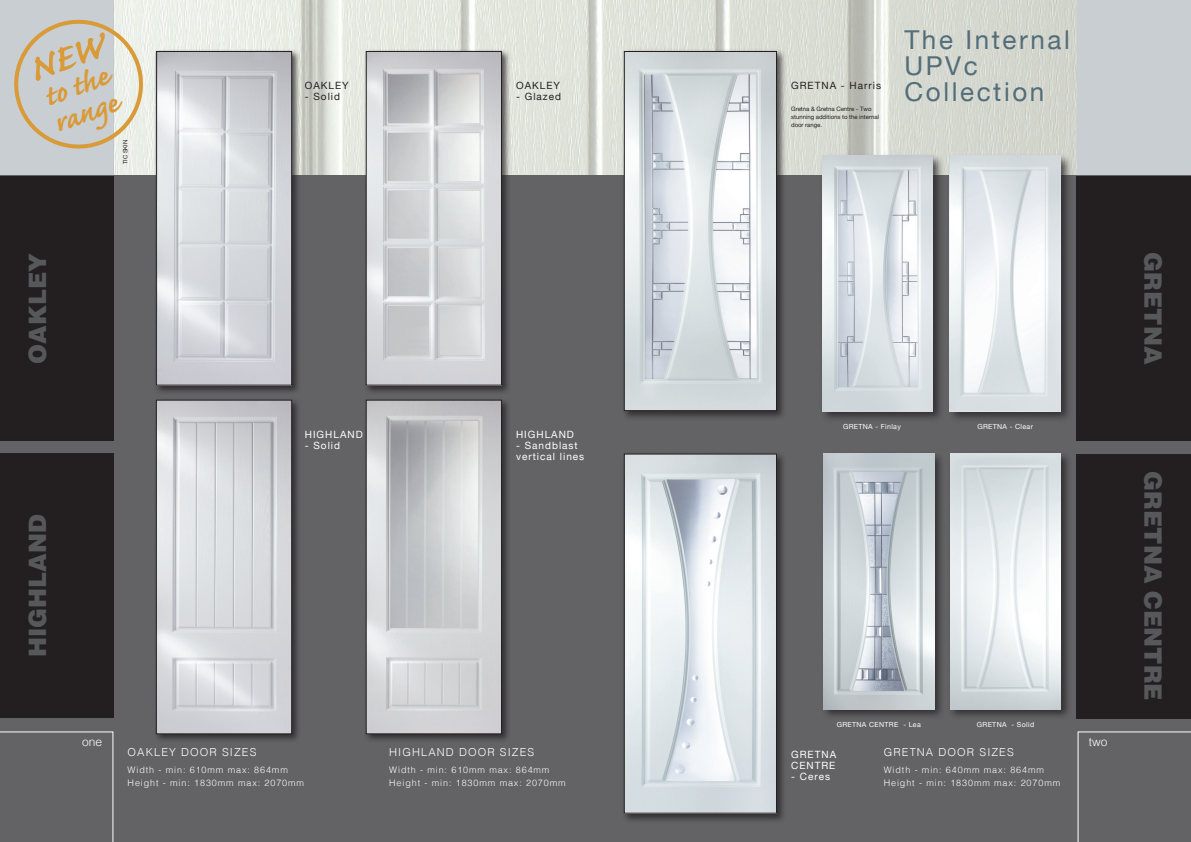
<style>
.page{position:relative;width:1191px;height:842px;background:#fff}
.page>*{position:absolute;margin:0;border:0;box-sizing:border-box;transform-origin:0 0}
.t1{font:700 36px/28px "Caflisch Script";color:#d99a38}
.t2{font:26px/26px "Helvetica Neue";letter-spacing:.1em;color:#536d79}
.t3{font:900 24px "Helvetica";color:#57585a}
.t4{font:300 12px "Helvetica";color:#fff}
.t5{font:300 11px "Helvetica";letter-spacing:.1em;color:#fff}
.t6{font:10px/11px "Helvetica Neue";letter-spacing:.1em;color:#fff}
.t7{font:10px "Helvetica Neue";letter-spacing:.1em;color:#231f20}
.t8{font:300 9px/12.8px "Helvetica";letter-spacing:.1em;color:#fff}
.t9{font:7px "Helvetica Neue";letter-spacing:.05em;color:#fff}
.t10{font:6px/8px "Helvetica Neue";color:#231f20}
</style>
<div class="page">
<img style="left:113px;top:0;width:964px;height:176px">
<div style="left:0;top:0;width:113px;height:176px;background:#c9ced2"></div>
<div style="left:1077px;top:0;width:114px;height:176px;background:#c9ced2"></div>
<div style="left:0;top:176px;width:1191px;height:666px;background:#636366"></div>
<div style="left:0;top:176px;width:113px;height:265px;background:#231f20"></div>
<div style="left:0;top:453px;width:113px;height:265px;background:#231f20"></div>
<svg style="left:0;top:731px;width:113px;height:111px"></svg>
<div style="left:1077px;top:176px;width:114px;height:265px;background:#231f20"></div>
<div style="left:621px;top:451px;width:166px;height:372px;background:#231f20;opacity:.75"></div>
<img style="left:626px;top:456px;width:149px;height:356px">
<div style="left:624px;top:454px;width:153px;height:360px;border:1px solid #231f20"></div>
<div style="left:821px;top:451px;width:124px;height:269px;background:#231f20;opacity:.75"></div>
<img style="left:823px;top:454px;width:111px;height:255px">
<div style="left:621px;top:49px;width:166px;height:372px;background:#231f20;opacity:.75"></div>
<img style="left:626px;top:53px;width:149px;height:356px">
<div style="left:624px;top:51px;width:153px;height:360px;border:1px solid #231f20"></div>
<div style="left:154px;top:49px;width:147px;height:346px;background:#231f20;opacity:.75"></div>
<img style="left:158px;top:53px;width:132px;height:331px">
<div style="left:156px;top:51px;width:136px;height:335px;border:1px solid #231f20"></div>
<div style="left:364px;top:49px;width:147px;height:346px;background:#231f20;opacity:.75"></div>
<img style="left:368px;top:53px;width:132px;height:331px">
<div style="left:366px;top:51px;width:136px;height:335px;border:1px solid #231f20"></div>
<div style="left:154px;top:398px;width:147px;height:346px;background:#231f20;opacity:.75"></div>
<img style="left:158px;top:402px;width:132px;height:330px">
<div style="left:156px;top:400px;width:136px;height:334px;border:1px solid #231f20"></div>
<div style="left:364px;top:398px;width:147px;height:346px;background:#231f20;opacity:.75"></div>
<img style="left:368px;top:402px;width:132px;height:330px">
<div style="left:366px;top:400px;width:136px;height:334px;border:1px solid #231f20"></div>
<svg style="left:1077px;top:731px;width:114px;height:111px"></svg>
<div style="left:947px;top:451px;width:125px;height:269px;background:#231f20;opacity:.75"></div>
<img style="left:950px;top:454px;width:110px;height:255px">
<div style="left:819px;top:153px;width:126px;height:270px;background:#231f20;opacity:.75"></div>
<img style="left:822px;top:156px;width:111px;height:255px">
<div style="left:947px;top:153px;width:125px;height:270px;background:#231f20;opacity:.75"></div>
<img style="left:950px;top:156px;width:110px;height:255px">
<div style="left:1077px;top:454px;width:114px;height:264px;background:#231f20"></div>
<svg style="left:14px;top:14px;width:135px;height:141px"></svg>
<h1 class="t1" style="left:41px;top:86px;width:68px;rotate:-20deg">to the range</h1>
<p class="t10" style="left:122px;top:164px;width:26px;rotate:-90deg">TIC SKIN</p>
<p class="t7" style="left:305px;top:78px;width:45px">OAKLEY</p>
<p class="t7" style="left:305px;top:89px;width:37px">- Solid</p>
<p class="t7" style="left:516px;top:78px;width:45px">OAKLEY</p>
<p class="t7" style="left:516px;top:89px;width:46px">- Glazed</p>
<h3 class="t3" style="left:22px;top:364px;width:112px;rotate:-90deg">OAKLEY</h3>
<h3 class="t3" style="left:22px;top:657px;width:144px;rotate:-90deg">HIGHLAND</h3>
<p class="t6" style="left:305px;top:429px;width:59px">HIGHLAND</p>
<p class="t6" style="left:305px;top:440px;width:37px">- Solid</p>
<p class="t6" style="left:516px;top:429px;width:59px">HIGHLAND</p>
<p class="t6" style="left:516px;top:440px;width:70px">- Sandblast vertical lines</p>
<h3 class="t4" style="left:82px;top:731px;width:22px">one</h3>
<p class="t5" style="left:128px;top:743px;width:130px">OAKLEY DOOR SIZES</p>
<p class="t8" style="left:128px;top:763px;width:178px">Width - min: 610mm max: 864mm<br>Height - min: 1830mm max: 2070mm</p>
<p class="t5" style="left:389px;top:743px;width:147px">HIGHLAND DOOR SIZES</p>
<p class="t8" style="left:389px;top:763px;width:178px">Width - min: 610mm max: 864mm<br>Height - min: 1830mm max: 2070mm</p>
<p class="t7" style="left:791px;top:78px;width:91px">GRETNA - Harris</p>
<p class="t10" style="left:791px;top:105px;width:89px">Gretna &amp; Gretna Centre - Two stunning additions to the internal door range.</p>
<h2 class="t2" style="left:904px;top:28px;width:167px">The Internal<br>UPVc<br>Collection</h2>
<p class="t9" style="left:843px;top:421px;width:59px">GRETNA - Finlay</p>
<p class="t9" style="left:977px;top:421px;width:57px">GRETNA - Clear</p>
<p class="t9" style="left:836px;top:720px;width:86px">GRETNA CENTRE - Lea</p>
<p class="t9" style="left:977px;top:720px;width:59px">GRETNA - Solid</p>
<p class="t6" style="left:791px;top:749px;width:46px">GRETNA<br>CENTRE</p>
<p class="t6" style="left:791px;top:771px;width:40px">- Ceres</p>
<p class="t5" style="left:883px;top:743px;width:132px">GRETNA DOOR SIZES</p>
<p class="t8" style="left:883px;top:763px;width:178px">Width - min: 640mm max: 864mm<br>Height - min: 1830mm max: 2070mm</p>
<h3 class="t4" style="left:1089px;top:731px;width:20px">two</h3>
<h3 class="t3" style="left:1168px;top:252px;width:113px;rotate:90deg">GRETNA</h3>
<h3 class="t3" style="left:1168px;top:471px;width:231px;rotate:90deg">GRETNA CENTRE</h3>
</div>
